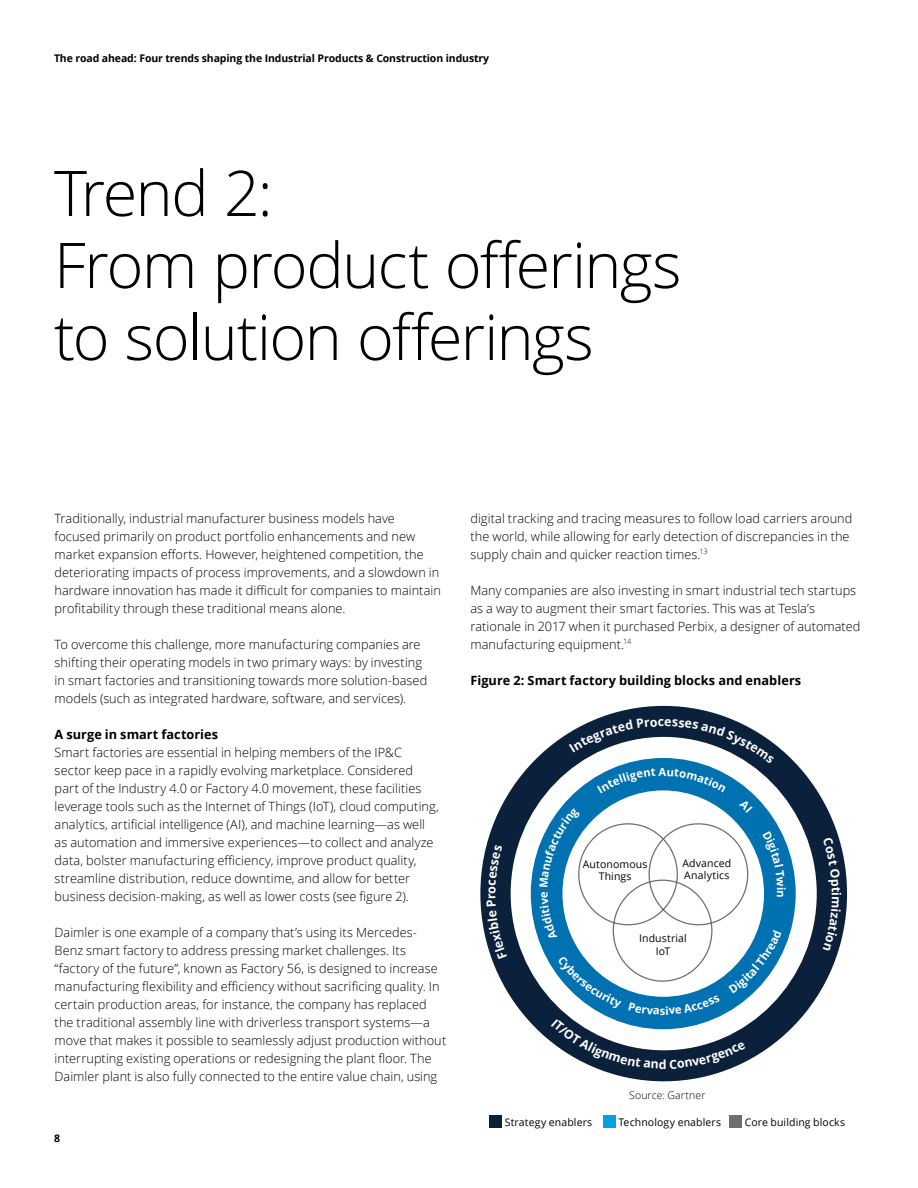
<style>
.page{position:relative;width:918px;height:1188px;background:#fff}
.page>*{position:absolute;margin:0;border:0;box-sizing:border-box;transform-origin:0 0}
.t1{font:300 63px/72px "Open Sans";letter-spacing:-.025em;color:#000}
.t2{font:300 12.75px/18px "Open Sans";letter-spacing:.005em;color:#000}
.t3{font:700 12.75px "Open Sans";letter-spacing:.005em;color:#000}
.t4{font:700 12.45px "Open Sans";color:#fff}
.t5{font:10.5px/12.6px "Open Sans";letter-spacing:.01em;color:#000;text-align:center}
.t6{font:700 10.5px "Open Sans";letter-spacing:-.01em;color:#000}
.t7{font:300 10.5px "Open Sans";letter-spacing:.01em;color:#000}
</style>
<div class="page">
<svg style="left:480px;top:706px;width:367px;height:375px"></svg>
<svg style="left:531px;top:758px;width:265px;height:271px"></svg>
<div style="left:489px;top:1115px;width:13px;height:13px;background:#0b203b"></div>
<div style="left:603px;top:1115px;width:13px;height:13px;background:#00a3e2"></div>
<div style="left:729px;top:1115px;width:13px;height:13px;background:#6f6f6e"></div>
<div style="left:823px;top:837px;width:18px;height:114px;background:#0b203b"></div>
<div style="left:487px;top:845px;width:20px;height:114px;background:#0b203b"></div>
<svg style="left:569px;top:718px;width:205px;height:75px"></svg>
<svg style="left:540px;top:799px;width:246px;height:270px"></svg>
<p class="t6" style="left:54px;top:51px;width:437px">The road ahead: Four trends shaping the Industrial Products &amp; Construction industry</p>
<h1 class="t1" style="left:54px;top:155px;width:629px">Trend 2:<br>From product offerings to solution offerings</h1>
<p class="t2" style="left:55px;top:509px;width:388px">Traditionally, industrial manufacturer business models have focused primarily on product portfolio enhancements and new market expansion efforts. However, heightened competition, the deteriorating impacts of process improvements, and a slowdown in hardware innovation has made it difficult for companies to maintain profitability through these traditional means alone.</p>
<p class="t2" style="left:55px;top:635px;width:374px">To overcome this challenge, more manufacturing companies are shifting their operating models in two primary ways: by investing in smart factories and transitioning towards more solution-based models (such as integrated hardware, software, and services).</p>
<p class="t3" style="left:55px;top:725px;width:165px">A surge in smart factories</p>
<p class="t2" style="left:55px;top:743px;width:386px">Smart factories are essential in helping members of the IP&amp;C sector keep pace in a rapidly evolving marketplace. Considered part of the Industry 4.0 or Factory 4.0 movement, these facilities leverage tools such as the Internet of Things (IoT), cloud computing, analytics, artificial intelligence (AI), and machine learning—as well as automation and immersive experiences—to collect and analyze data, bolster manufacturing efficiency, improve product quality, streamline distribution, reduce downtime, and allow for better business decision-making, as well as lower costs (see figure 2).</p>
<p class="t2" style="left:55px;top:923px;width:393px">Daimler is one example of a company that’s using its Mercedes-Benz smart factory to address pressing market challenges. Its “factory of the future”, known as Factory 56, is designed to increase manufacturing flexibility and efficiency without sacrificing quality. In certain production areas, for instance, the company has replaced the traditional assembly line with driverless transport systems—a move that makes it possible to seamlessly adjust production without interrupting existing operations or redesigning the plant floor. The Daimler plant is also fully connected to the entire value chain, using</p>
<p class="t6" style="left:54px;top:1131px;width:7px">8</p>
<p class="t2" style="left:470px;top:509px;width:384px">digital tracking and tracing measures to follow load carriers around the world, while allowing for early detection of discrepancies in the supply chain and quicker reaction times.<sup>13</sup></p>
<p class="t2" style="left:470px;top:581px;width:392px">Many companies are also investing in smart industrial tech startups as a way to augment their smart factories. This was at Tesla’s rationale in 2017 when it purchased Perbix, a designer of automated manufacturing equipment.<sup>14</sup></p>
<p class="t3" style="left:470px;top:671px;width:332px">Figure 2: Smart factory building blocks and enablers</p>
<p class="t5" style="left:583px;top:858px;width:66px">Autonomous<br>Things</p>
<p class="t5" style="left:682px;top:856px;width:50px;text-align:left">Advanced<br>Analytics</p>
<p class="t5" style="left:639px;top:932px;width:49px">Industrial<br>IoT</p>
<p class="t4" style="left:659px;top:1055px;width:9px">d</p>
<p class="t7" style="left:629px;top:1088px;width:78px">Source: Gartner</p>
<p class="t5" style="left:505px;top:1115px;width:89px">Strategy enablers</p>
<p class="t5" style="left:618px;top:1115px;width:104px">Technology enablers</p>
<p class="t5" style="left:745px;top:1115px;width:102px">Core building blocks</p>
</div>
